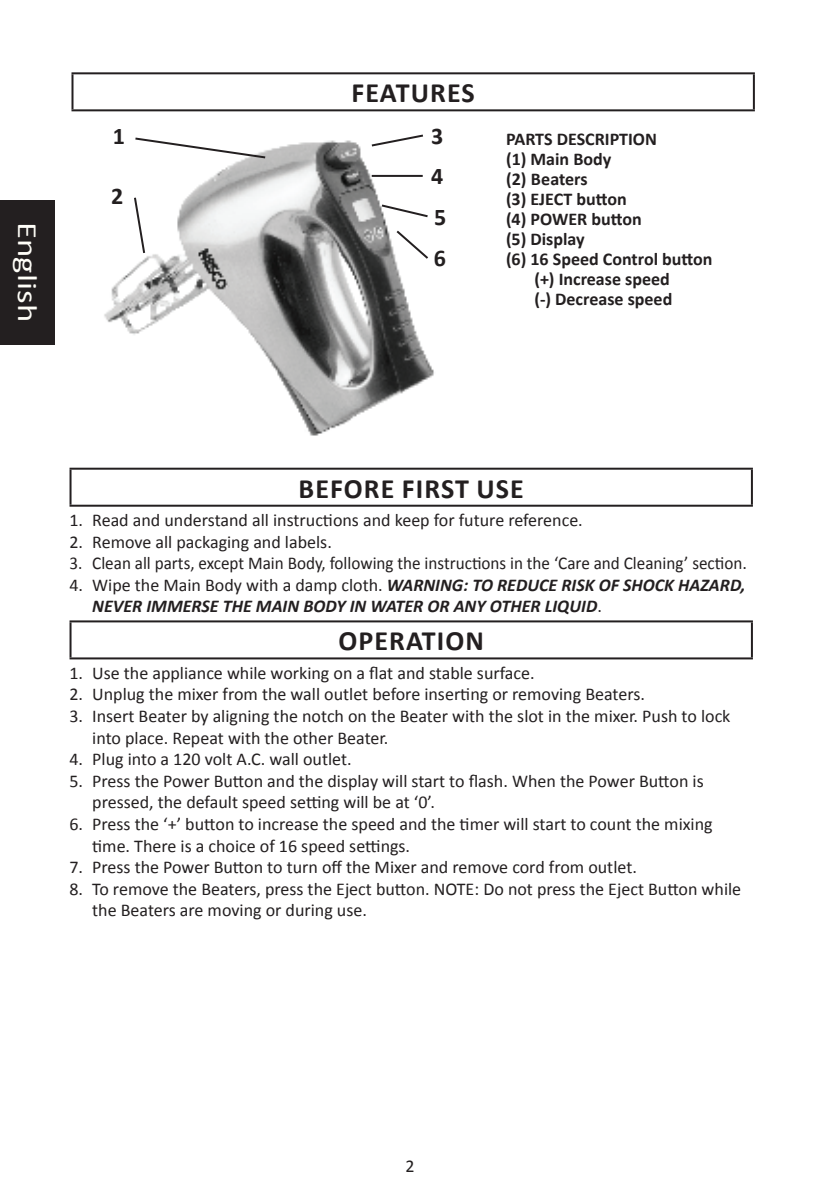
<style>
.page{position:relative;width:823px;height:1191px;background:#fff}
.page>*{position:absolute;margin:0;border:0;box-sizing:border-box;transform-origin:0 0}
.t1{font:700 28px "Calibri";letter-spacing:.04em;color:#231f20}
.t2{font:28px "Calibri";color:#fffef8;scale:1.25 1}
.t3{font:700 24px/40.8px "Calibri";color:#231f20}
.t4{font:18px/21.6px "Calibri";color:#231f20}
.t5{font:700 18px "Calibri";color:#231f20}
.t6{font:italic 700 18px/21.6px "Calibri";color:#231f20}
.t7{font:18px "Calibri";color:#231f20;scale:.95 1}
.s1{font-weight:400;font-style:normal}
</style>
<div class="page">
<div style="left:0;top:200px;width:54px;height:144px;background:#231f20"></div>
<hr style="left:69px;top:468px;width:683px;height:2px;background:#231f20">
<hr style="left:69px;top:470px;width:2px;height:35px;background:#231f20">
<hr style="left:750px;top:470px;width:2px;height:35px;background:#231f20">
<hr style="left:69px;top:505px;width:683px;height:2px;background:#231f20">
<hr style="left:69px;top:620px;width:683px;height:2px;background:#231f20">
<hr style="left:69px;top:622px;width:2px;height:35px;background:#231f20">
<hr style="left:750px;top:622px;width:2px;height:35px;background:#231f20">
<hr style="left:69px;top:657px;width:683px;height:2px;background:#231f20">
<hr style="left:71px;top:72px;width:683px;height:2px;background:#231f20">
<hr style="left:71px;top:74px;width:2px;height:35px;background:#231f20">
<hr style="left:752px;top:74px;width:2px;height:35px;background:#231f20">
<hr style="left:71px;top:109px;width:683px;height:2px;background:#231f20">
<img style="left:104px;top:140px;width:330px;height:296px">
<svg style="left:379px;top:203px;width:50px;height:16px"></svg>
<svg style="left:369px;top:134px;width:56px;height:14px"></svg>
<hr style="left:371px;top:175px;width:51px;height:2px;background:#231f20">
<svg style="left:133px;top:137px;width:134px;height:23px"></svg>
<svg style="left:132px;top:195px;width:14px;height:60px"></svg>
<svg style="left:394px;top:228px;width:36px;height:33px"></svg>
<h1 class="t2" style="left:37px;top:222px;width:82px;rotate:90deg">English</h1>
<h2 class="t3" style="left:113px;top:116px;width:14px">1</h2>
<h2 class="t3" style="left:111px;top:176px;width:14px">2</h2>
<h1 class="t1" style="left:351px;top:79px;width:125px">FEATURES</h1>
<h2 class="t3" style="left:431px;top:116px;width:17px">3<br>4<br>5<br>6</h2>
<p class="t5" style="left:505px;top:130px;width:152px">PARTS DESCRIPTION</p>
<p class="t5" style="left:505px;top:150px;width:107px">(1) Main Body</p>
<p class="t5" style="left:505px;top:170px;width:83px">(2) Beaters</p>
<p class="t5" style="left:505px;top:187px;width:122px">(3) EJECT button</p>
<p class="t5" style="left:505px;top:207px;width:137px">(4) POWER button</p>
<p class="t5" style="left:505px;top:230px;width:80px">(5) Display</p>
<p class="t5" style="left:505px;top:247px;width:208px">(6) 16 Speed Control button</p>
<p class="t5" style="left:534px;top:270px;width:137px">(+) Increase speed</p>
<p class="t5" style="left:534px;top:290px;width:139px">(-) Decrease speed</p>
<h1 class="t1" style="left:298px;top:474px;width:227px">BEFORE FIRST USE</h1>
<p class="t4" style="left:69px;top:509px;width:514px">1. Read and understand all instructions and keep for future reference.</p>
<p class="t4" style="left:69px;top:531px;width:264px">2. Remove all packaging and labels.</p>
<p class="t7" style="left:69px;top:552px;width:714px">3. Clean all parts, except Main Body, following the instructions in the ‘Care and Cleaning’ section.</p>
<p class="t6" style="left:92px;top:574px;width:654px;text-indent:-23px"><span class="s1">4. Wipe the Main Body with a damp cloth.</span> WARNING: TO REDUCE RISK OF SHOCK HAZARD,<br>NEVER IMMERSE THE MAIN BODY IN WATER OR ANY OTHER LIQUID<span class="s1">.</span></p>
<h1 class="t1" style="left:338px;top:627px;width:147px">OPERATION</h1>
<p class="t4" style="left:69px;top:662px;width:466px">1. Use the appliance while working on a flat and stable surface.</p>
<p class="t4" style="left:69px;top:683px;width:576px">2. Unplug the mixer from the wall outlet before inserting or removing Beaters.</p>
<p class="t4" style="left:92px;top:705px;width:639px;text-indent:-23px">3. Insert Beater by aligning the notch on the Beater with the slot in the mixer. Push to lock into place. Repeat with the other Beater.</p>
<p class="t4" style="left:69px;top:748px;width:283px">4. Plug into a 120 volt A.C. wall outlet.</p>
<p class="t4" style="left:92px;top:770px;width:612px;text-indent:-23px">5. Press the Power Button and the display will start to flash. When the Power Button is pressed, the default speed setting will be at ‘0’.</p>
<p class="t4" style="left:92px;top:813px;width:621px;text-indent:-23px">6. Press the ‘+’ button to increase the speed and the timer will start to count the mixing time. There is a choice of 16 speed settings.</p>
<p class="t4" style="left:69px;top:856px;width:568px">7. Press the Power Button to turn off the Mixer and remove cord from outlet.</p>
<p class="t4" style="left:92px;top:878px;width:650px;text-indent:-23px">8. To remove the Beaters, press the Eject button. NOTE: Do not press the Eject Button while the Beaters are moving or during use.</p>
<p class="t4" style="left:405px;top:1155px;width:11px">2</p>
</div>
